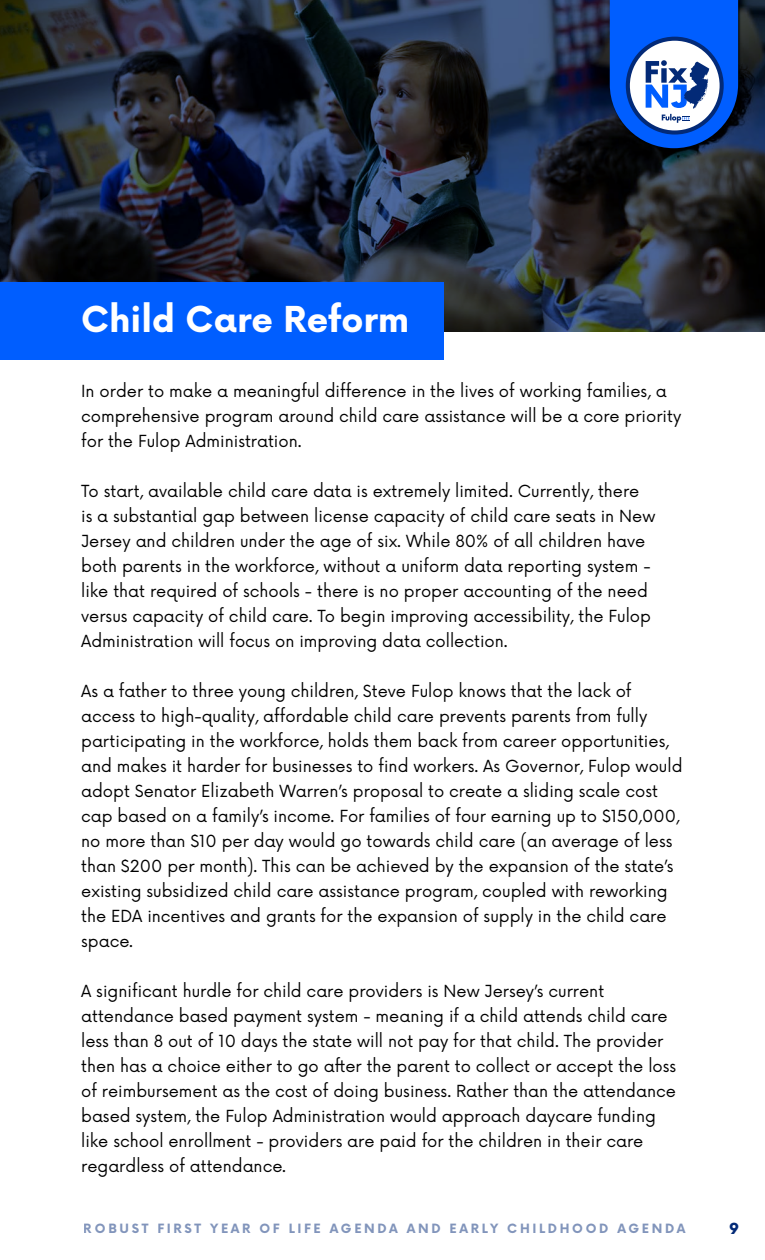
<style>
.page{position:relative;width:765px;height:1260px;background:#fff}
.page>*{position:absolute;margin:0;border:0;box-sizing:border-box;transform-origin:0 0}
.t1{font:700 34.75px "Now";color:#fff}
.t2{font:16.25px/25px "Now";color:#000}
.t3{font:900 15px "Now";color:#032a77}
.t4{font:700 12.5px "Now";letter-spacing:.21em;color:#032a77}
</style>
<div class="page">
<svg style="left:0;top:0;width:765px;height:331px;background:#212837"></svg>
<div style="left:0;top:282px;width:444px;height:78px;background:#005eff"></div>
<div style="left:610px;top:0;width:131px;height:151px;background:#000;opacity:.75"></div>
<svg style="left:610px;top:0;width:128px;height:148px"></svg>
<h1 class="t1" style="left:81px;top:294px;width:330px">Child Care Reform</h1>
<p class="t2" style="left:81px;top:378px;width:602px">In order to make a meaningful difference in the lives of working families, a comprehensive program around child care assistance will be a core priority for the Fulop Administration.</p>
<p class="t2" style="left:81px;top:478px;width:576px">To start, available child care data is extremely limited. Currently, there<br>is a substantial gap between license capacity of child care seats in New Jersey and children under the age of six. While 80% of all children have both parents in the workforce, without a uniform data reporting system - like that required of schools - there is no proper accounting of the need versus capacity of child care. To begin improving accessibility, the Fulop Administration will focus on improving data collection.</p>
<p class="t2" style="left:81px;top:678px;width:603px">As a father to three young children, Steve Fulop knows that the lack of access to high-quality, affordable child care prevents parents from fully participating in the workforce, holds them back from career opportunities, and makes it harder for businesses to find workers. As Governor, Fulop would adopt Senator Elizabeth Warren’s proposal to create a sliding scale cost cap based on a family’s income. For families of four earning up to $150,000, no more than $10 per day would go towards child care (an average of less than $200 per month). This can be achieved by the expansion of the state’s existing subsidized child care assistance program, coupled with reworking the EDA incentives and grants for the expansion of supply in the child care space.</p>
<p class="t2" style="left:81px;top:978px;width:597px">A significant hurdle for child care providers is New Jersey’s current attendance based payment system - meaning if a child attends child care less than 8 out of 10 days the state will not pay for that child. The provider then has a choice either to go after the parent to collect or accept the loss of reimbursement as the cost of doing business. Rather than the attendance based system, the Fulop Administration would approach daycare funding like school enrollment - providers are paid for the children in their care regardless of attendance.</p>
<p class="t4" style="left:84px;top:1219px;width:603px">ROBUST FIRST YEAR OF LIFE AGENDA AND EARLY CHILDHOOD AGENDA</p>
<p class="t3" style="left:729px;top:1217px;width:11px">9</p>
</div>
